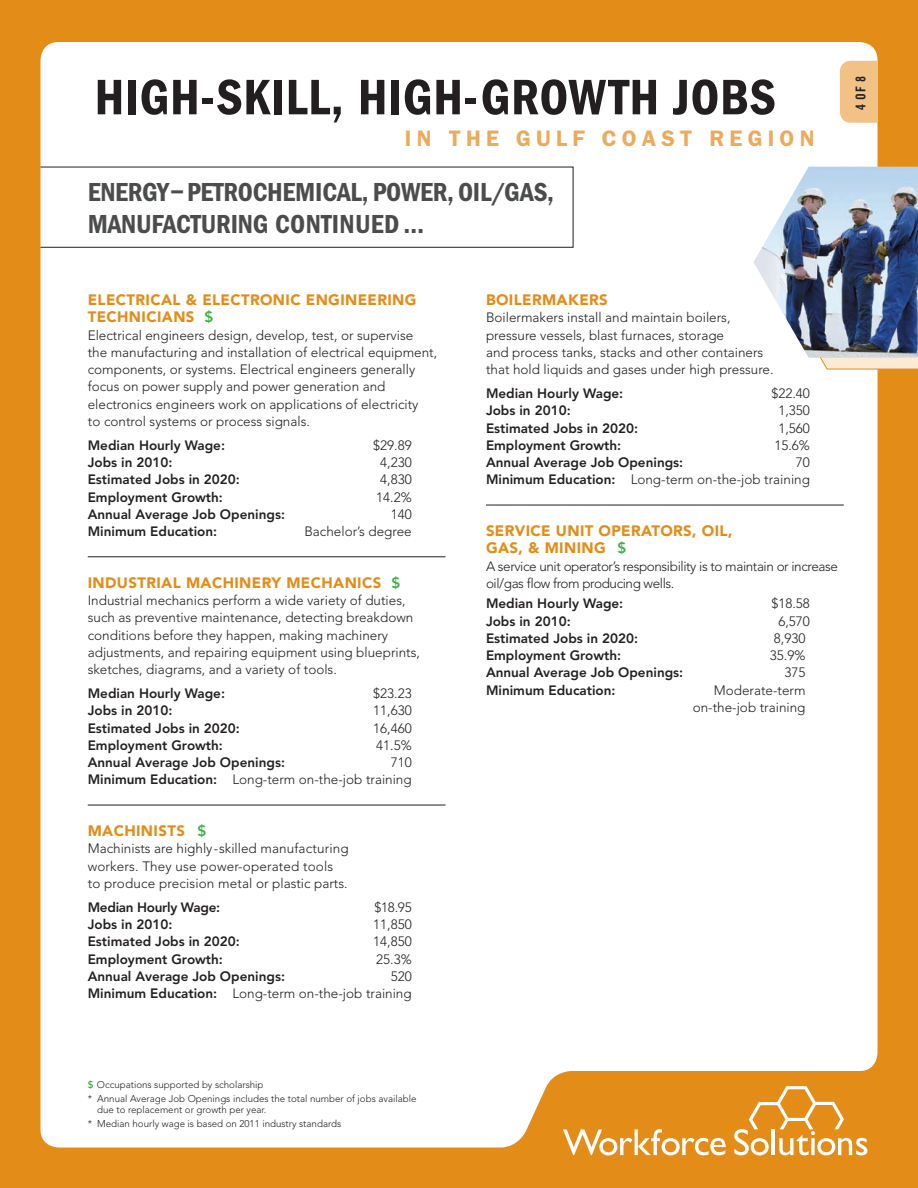
<style>
.page{position:relative;width:918px;height:1188px;background:#e38c18}
.page>*{position:absolute;margin:0;border:0;box-sizing:border-box;transform-origin:0 0}
.t1{font:600 condensed 51.6px "Franklin Gothic";letter-spacing:.01em;color:#231f20}
.t2{font:600 condensed 27px/32.4px "Franklin Gothic";letter-spacing:-.01em;color:#4b4c4d}
.t3{font:600 22.5px "Franklin Gothic";letter-spacing:.23em;color:#ecaa5a}
.t4{font:900 15px/17.2px "Avenir";letter-spacing:.025em;color:#e38c18}
.t5{font:300 13.5px/17.2px "Avenir";color:#231f20}
.t6{font:800 13.5px "Avenir";color:#231f20}
.t7{font:300 13.5px/17.2px "Avenir";letter-spacing:-.03em;color:#231f20}
.t8{font:800 13.5px "Avenir";letter-spacing:-.02em;color:#231f20}
.t9{font:13.5px "Trade Gothic Bold Cond Twenty";color:#231f20}
.t10{font:300 9.75px/13.8px "Avenir";color:#231f20}
.s1{font-weight:800;color:#40ae49}
.s2{font-weight:800}
</style>
<div class="page">
<div style="left:40px;top:42px;width:838px;height:1106px;background:#fff"></div>
<div style="left:840px;top:61px;width:38px;height:62px;background:#f2c185"></div>
<hr style="left:88px;top:556px;width:358px;height:1px;background:#231f20">
<hr style="left:88px;top:805px;width:358px;height:1px;background:#231f20">
<hr style="left:486px;top:505px;width:358px;height:1px;background:#231f20">
<div style="left:40px;top:167px;width:533px;height:81px;border:1px solid #231f20"></div>
<svg style="left:563px;top:1129px;width:163px;height:26px"></svg>
<svg style="left:734px;top:1086px;width:133px;height:69px"></svg>
<svg style="left:772px;top:358px;width:146px;height:12px;background:#faebd7"></svg>
<img style="left:753px;top:167px;width:165px;height:191px">
<h1 class="t1" style="left:94px;top:68px;width:681px">HIGH-SKILL, HIGH-GROWTH JOBS</h1>
<p class="t9" style="left:852px;top:110px;width:36px;rotate:-90deg">4 of 8</p>
<h3 class="t3" style="left:405px;top:125px;width:411px">IN THE GULF COAST REGION</h3>
<h2 class="t2" style="left:88px;top:176px;width:468px">ENERGY–PETROCHEMICAL, POWER, OIL/GAS,<br>MANUFACTURING CONTINUED …</h2>
<p class="t4" style="left:88px;top:291px;width:330px">ELECTRICAL &amp; ELECTRONIC ENGINEERING<br>TECHNICIANS <span class="s1">$</span></p>
<p class="t5" style="left:88px;top:326px;width:351px">Electrical engineers design, develop, test, or supervise<br>the manufacturing and installation of electrical equipment, components, or systems. Electrical engineers generally focus on power supply and power generation and electronics engineers work on applications of electricity<br>to control systems or process signals.</p>
<p class="t6" style="left:88px;top:437px;width:139px">Median Hourly Wage:</p>
<p class="t5" style="left:373px;top:437px;width:40px">$29.89</p>
<p class="t6" style="left:88px;top:455px;width:86px">Jobs in 2010:</p>
<p class="t5" style="left:380px;top:454px;width:33px">4,230</p>
<p class="t6" style="left:88px;top:472px;width:154px">Estimated Jobs in 2020:</p>
<p class="t5" style="left:380px;top:471px;width:33px">4,830</p>
<p class="t6" style="left:88px;top:489px;width:137px">Employment Growth:</p>
<p class="t5" style="left:376px;top:488px;width:37px">14.2%</p>
<p class="t6" style="left:88px;top:506px;width:199px">Annual Average Job Openings:</p>
<p class="t5" style="left:391px;top:506px;width:23px">140</p>
<p class="t6" style="left:88px;top:524px;width:131px">Minimum Education:</p>
<p class="t5" style="left:304px;top:523px;width:109px">Bachelor’s degree</p>
<p class="t4" style="left:88px;top:574px;width:314px">INDUSTRIAL MACHINERY MECHANICS <span class="s1">$</span></p>
<p class="t5" style="left:88px;top:592px;width:334px">Industrial mechanics perform a wide variety of duties, such as preventive maintenance, detecting breakdown conditions before they happen, making machinery adjustments, and repairing equipment using blueprints, sketches, diagrams, and a variety of tools.</p>
<p class="t6" style="left:88px;top:685px;width:139px">Median Hourly Wage:</p>
<p class="t5" style="left:373px;top:685px;width:40px">$23.23</p>
<p class="t6" style="left:88px;top:703px;width:86px">Jobs in 2010:</p>
<p class="t5" style="left:373px;top:702px;width:40px">11,630</p>
<p class="t6" style="left:88px;top:720px;width:154px">Estimated Jobs in 2020:</p>
<p class="t5" style="left:373px;top:719px;width:40px">16,460</p>
<p class="t6" style="left:88px;top:737px;width:137px">Employment Growth:</p>
<p class="t5" style="left:376px;top:737px;width:37px">41.5%</p>
<p class="t6" style="left:88px;top:755px;width:199px">Annual Average Job Openings:</p>
<p class="t5" style="left:88px;top:754px;width:325px;text-align:right">710<br><span class="s2">Minimum Education:</span> Long-term on-the-job training</p>
<p class="t4" style="left:88px;top:822px;width:120px">MACHINISTS <span class="s1">$</span></p>
<p class="t5" style="left:88px;top:840px;width:262px">Machinists are highly-skilled manufacturing workers. They use power-operated tools to produce precision metal or plastic parts.</p>
<p class="t8" style="left:88px;top:899px;width:134px">Median Hourly Wage:</p>
<p class="t5" style="left:374px;top:899px;width:39px">$18.95</p>
<p class="t6" style="left:88px;top:916px;width:86px">Jobs in 2010:</p>
<p class="t5" style="left:373px;top:916px;width:40px">11,850</p>
<p class="t6" style="left:88px;top:934px;width:154px">Estimated Jobs in 2020:</p>
<p class="t5" style="left:373px;top:933px;width:40px">14,850</p>
<p class="t6" style="left:88px;top:951px;width:137px">Employment Growth:</p>
<p class="t5" style="left:376px;top:950px;width:37px">25.3%</p>
<p class="t6" style="left:88px;top:968px;width:199px">Annual Average Job Openings:</p>
<p class="t5" style="left:88px;top:968px;width:325px;text-align:right">520<br><span class="s2">Minimum Education:</span> Long-term on-the-job training</p>
<p class="t10" style="left:88px;top:1078px;width:330px"><span class="s1">$</span> Occupations supported by scholarship<br>* Annual Average Job Openings includes the total number of jobs available</p>
<p class="t10" style="left:88px;top:1103px;width:255px;text-indent:9px">due to replacement or growth per year.<br>* Median hourly wage is based on 2011 industry standards</p>
<p class="t4" style="left:486px;top:291px;width:122px">BOILERMAKERS</p>
<p class="t5" style="left:486px;top:309px;width:289px">Boilermakers install and maintain boilers, pressure vessels, blast furnaces, storage<br>and process tanks, stacks and other containers that hold liquids and gases under high pressure.</p>
<p class="t6" style="left:486px;top:385px;width:139px">Median Hourly Wage:</p>
<p class="t5" style="left:771px;top:385px;width:40px">$22.40</p>
<p class="t6" style="left:486px;top:403px;width:86px">Jobs in 2010:</p>
<p class="t5" style="left:778px;top:402px;width:33px">1,350</p>
<p class="t6" style="left:486px;top:420px;width:154px">Estimated Jobs in 2020:</p>
<p class="t5" style="left:778px;top:419px;width:33px">1,560</p>
<p class="t6" style="left:486px;top:437px;width:137px">Employment Growth:</p>
<p class="t5" style="left:774px;top:437px;width:37px">15.6%</p>
<p class="t6" style="left:486px;top:455px;width:199px">Annual Average Job Openings:</p>
<p class="t5" style="left:486px;top:454px;width:325px;text-align:right">70<br><span class="s2">Minimum Education:</span> Long-term on-the-job training</p>
<p class="t4" style="left:486px;top:522px;width:248px">SERVICE UNIT OPERATORS, OIL,<br>GAS, &amp; MINING <span class="s1">$</span></p>
<p class="t7" style="left:486px;top:557px;width:353px">A service unit operator’s responsibility is to maintain or increase oil/gas flow from producing wells.</p>
<p class="t6" style="left:486px;top:596px;width:139px">Median Hourly Wage:</p>
<p class="t5" style="left:771px;top:595px;width:40px">$18.58</p>
<p class="t6" style="left:486px;top:613px;width:86px">Jobs in 2010:</p>
<p class="t5" style="left:778px;top:612px;width:33px">6,570</p>
<p class="t6" style="left:486px;top:630px;width:154px">Estimated Jobs in 2020:</p>
<p class="t5" style="left:774px;top:630px;width:33px">8,930</p>
<p class="t6" style="left:486px;top:647px;width:137px">Employment Growth:</p>
<p class="t5" style="left:770px;top:647px;width:37px">35.9%</p>
<p class="t6" style="left:486px;top:665px;width:199px">Annual Average Job Openings:</p>
<p class="t5" style="left:784px;top:664px;width:23px">375</p>
<p class="t6" style="left:486px;top:682px;width:131px">Minimum Education:</p>
<p class="t5" style="left:693px;top:681px;width:114px;text-align:right">Moderate-term on-the-job training</p>
</div>
